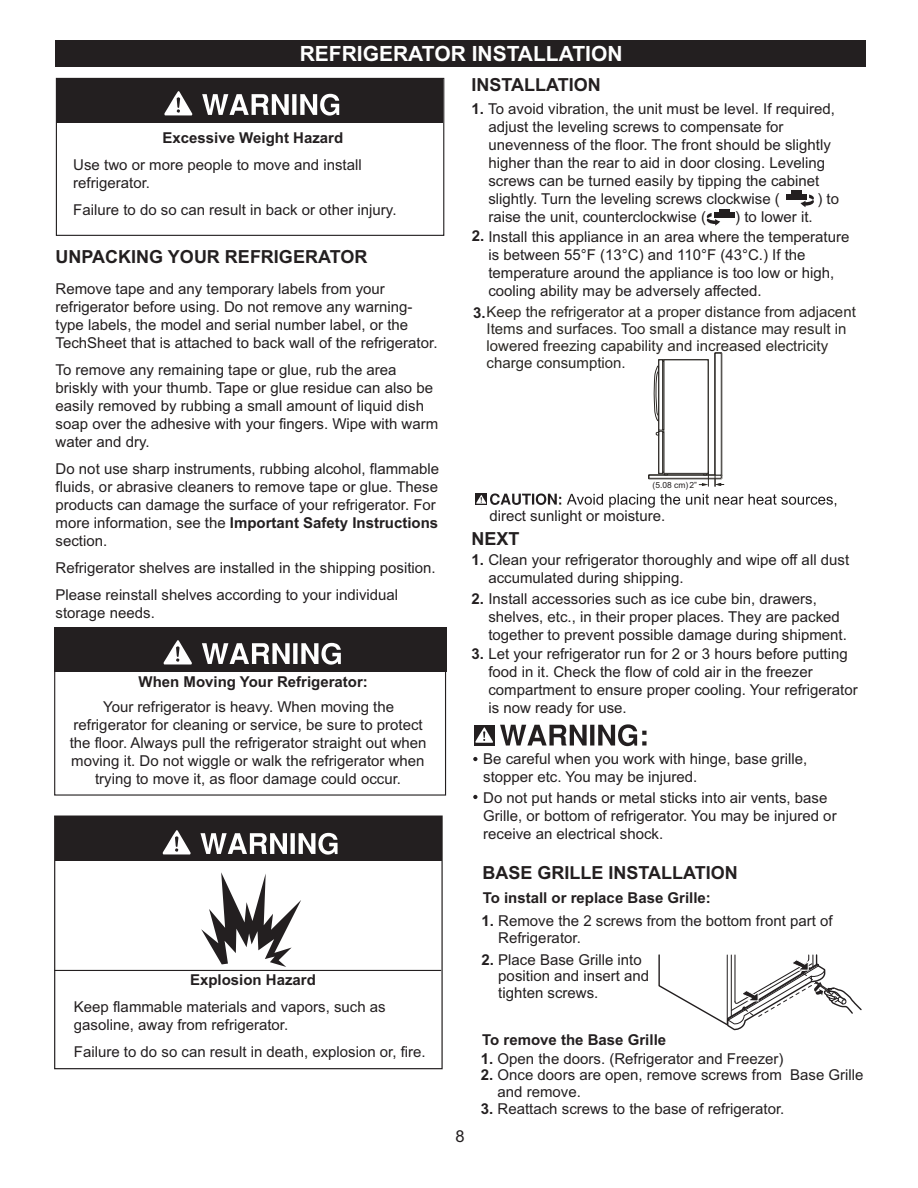
<style>
.page{position:relative;width:918px;height:1188px;background:#fff}
.page>*{position:absolute;margin:0;border:0;box-sizing:border-box;transform-origin:0 0}
.t1{font:700 21px "Arial";color:#fff}
.t2{font:700 18px "Arial";color:#231f20}
.t3{font:16.5px "Arial";color:#231f20}
.t4{font:15px/18px "Arial";color:#231f20}
.t5{font:15px/16.8px "Arial";color:#2b2824}
.t6{font:700 15px "Arial";color:#231f20}
.t7{font:8.4px "Arial";color:#231f20}
.s1{font-weight:700}
.s2{font-weight:700;color:#231f20}
</style>
<div class="page">
<svg style="left:500px;top:724px;width:147px;height:22px"></svg>
<div style="left:56px;top:40px;width:810px;height:27px;background:#231f20"></div>
<div style="left:56px;top:78px;width:388px;height:158px;border:1px solid #231f20"></div>
<div style="left:56px;top:78px;width:387px;height:45px;background:#231f20"></div>
<svg style="left:202px;top:94px;width:137px;height:22px"></svg>
<svg style="left:164px;top:91px;width:28px;height:24px"></svg>
<div style="left:55px;top:816px;width:387px;height:45px;background:#231f20"></div>
<svg style="left:200px;top:833px;width:138px;height:22px"></svg>
<div style="left:161px;top:828px;width:31px;height:28px;border:1px solid #231f20"></div>
<svg style="left:163px;top:830px;width:28px;height:24px"></svg>
<svg style="left:800px;top:195px;width:14px;height:12px"></svg>
<div style="left:786px;top:194px;width:20px;height:6px;background:#231f20"></div>
<div style="left:791px;top:191px;width:10px;height:6px;background:#231f20"></div>
<svg style="left:707px;top:213px;width:13px;height:13px"></svg>
<div style="left:714px;top:212px;width:21px;height:6px;background:#231f20"></div>
<div style="left:719px;top:209px;width:11px;height:6px;background:#231f20"></div>
<div style="left:54px;top:665px;width:392px;height:131px;border:1px solid #231f20"></div>
<svg style="left:201px;top:872px;width:100px;height:95px"></svg>
<hr style="left:54px;top:970px;width:387px;height:1px;background:#231f20">
<svg style="left:473px;top:757px;width:4px;height:4px"></svg>
<svg style="left:473px;top:795px;width:4px;height:4px"></svg>
<div style="left:475px;top:493px;width:12px;height:12px;background:#231f20"></div>
<svg style="left:476px;top:493px;width:360px;height:15px"></svg>
<div style="left:474px;top:725px;width:21px;height:21px;background:#231f20"></div>
<svg style="left:475px;top:727px;width:18px;height:16px"></svg>
<div style="left:54px;top:627px;width:392px;height:45px;background:#231f20"></div>
<svg style="left:202px;top:643px;width:139px;height:22px"></svg>
<svg style="left:163px;top:640px;width:29px;height:25px"></svg>
<div style="left:714px;top:352px;width:8px;height:124px;border:2px solid #2b2824"></div>
<div style="left:648px;top:474px;width:74px;height:5px;border:2px solid #2b2824"></div>
<div style="left:715px;top:353px;width:6px;height:122px;background:#fff"></div>
<div style="left:715px;top:353px;width:7px;height:123px;border:1px solid #2b2824"></div>
<div style="left:649px;top:475px;width:73px;height:4px;border:1px solid #2b2824"></div>
<svg style="left:715px;top:475px;width:9px;height:11px"></svg>
<div style="left:663px;top:359px;width:46px;height:115px;border:1px solid #2b2824"></div>
<div style="left:658px;top:431px;width:5px;height:43px;border:1px solid #2b2824"></div>
<div style="left:658px;top:359px;width:5px;height:72px;border:1px solid #2b2824"></div>
<svg style="left:699px;top:472px;width:10px;height:14px"></svg>
<div style="left:662px;top:432px;width:2px;height:41px;border:1px solid #2b2824"></div>
<div style="left:659px;top:431px;width:4px;height:43px;border:1px solid #2b2824"></div>
<div style="left:662px;top:361px;width:2px;height:69px;border:1px solid #2b2824"></div>
<div style="left:659px;top:360px;width:4px;height:71px;border:1px solid #2b2824"></div>
<svg style="left:653px;top:366px;width:7px;height:57px"></svg>
<svg style="left:655px;top:431px;width:5px;height:5px"></svg>
<svg style="left:658px;top:954px;width:204px;height:76px"></svg>
<h1 class="t1" style="left:300px;top:46px;width:324px">REFRIGERATOR INSTALLATION</h1>
<p class="t6" style="left:163px;top:132px;width:182px">Excessive Weight Hazard</p>
<p class="t4" style="left:73px;top:157px;width:290px">Use two or more people to move and install refrigerator.</p>
<p class="t4" style="left:73px;top:202px;width:325px">Failure to do so can result in back or other injury.</p>
<p class="t2" style="left:56px;top:250px;width:313px">UNPACKING YOUR REFRIGERATOR</p>
<p class="t4" style="left:56px;top:281px;width:383px">Remove tape and any temporary labels from your refrigerator before using. Do not remove any warning&shy;type labels, the model and serial number label, or the TechSheet that is attached to back wall of the refrigerator.</p>
<p class="t4" style="left:56px;top:362px;width:384px">To remove any remaining tape or glue, rub the area briskly with your thumb. Tape or glue residue can also be easily removed by rubbing a small amount of liquid dish soap over the adhesive with your fingers. Wipe with warm water and dry.</p>
<p class="t4" style="left:56px;top:461px;width:385px">Do not use sharp instruments, rubbing alcohol, flammable fluids, or abrasive cleaners to remove tape or glue. These products can damage the surface of your refrigerator. For more information, see the <span class="s1">Important Safety Instructions </span>section.</p>
<p class="t4" style="left:56px;top:556px;width:382px;line-height:27px">Refrigerator shelves are installed in the shipping position.<br>Please reinstall shelves according to your individual</p>
<p class="t4" style="left:56px;top:605px;width:101px">storage needs.</p>
<p class="t6" style="left:139px;top:676px;width:231px">When Moving Your Refrigerator:</p>
<p class="t4" style="left:70px;top:699px;width:358px;text-align:center">Your refrigerator is heavy. When moving the refrigerator for cleaning or service, be sure to protect the floor. Always pull the refrigerator straight out when moving it. Do not wiggle or walk the refrigerator when trying to move it, as floor damage could occur.</p>
<p class="t6" style="left:190px;top:974px;width:127px">Explosion Hazard</p>
<p class="t4" style="left:74px;top:999px;width:313px">Keep flammable materials and vapors, such as gasoline, away from refrigerator.</p>
<p class="t4" style="left:74px;top:1044px;width:353px">Failure to do so can result in death, explosion or, fire.</p>
<p class="t2" style="left:471px;top:78px;width:131px">INSTALLATION</p>
<p class="t4" style="left:471px;top:101px;width:365px"><span class="s1">1.</span> To avoid vibration, the unit must be level. If required,</p>
<p class="t4" style="left:488px;top:119px;width:344px">adjust the leveling screws to compensate for unevenness of the floor. The front should be slightly higher than the rear to aid in door closing. Leveling screws can be turned easily by tipping the cabinet slightly. Turn the leveling screws clockwise (</p>
<p class="t4" style="left:817px;top:191px;width:23px">) to</p>
<p class="t4" style="left:488px;top:209px;width:219px">raise the unit, counterclockwise (</p>
<p class="t4" style="left:735px;top:209px;width:79px">) to lower it.</p>
<p class="t4" style="left:472px;top:229px;width:379px"><span class="s1">2.</span> Install this appliance in an area where the temperature</p>
<p class="t4" style="left:488px;top:247px;width:348px">is between 55°F (13°C) and 110°F (43°C.) If the temperature around the appliance is too low or high, cooling ability may be adversely affected.</p>
<p class="t5" style="left:473px;top:305px;width:384px"><span class="s2">3.</span>Keep the refrigerator at a proper distance from adjacent</p>
<p class="t5" style="left:487px;top:322px;width:361px">Items and surfaces. Too small a distance may result in lowered freezing capability and increased electricity charge consumption.</p>
<p class="t7" style="left:653px;top:482px;width:46px">(5.08 cm)2”</p>
<p class="t4" style="left:489px;top:509px;width:177px">direct sunlight or moisture.</p>
<p class="t2" style="left:471px;top:532px;width:50px">NEXT</p>
<p class="t4" style="left:488px;top:552px;width:362px;text-indent:-17px"><span class="s1">1.</span> Clean your refrigerator thoroughly and wipe off all dust accumulated during shipping.</p>
<p class="t4" style="left:488px;top:591px;width:360px;text-indent:-17px"><span class="s1">2.</span> Install accessories such as ice cube bin, drawers, shelves, etc., in their proper places. They are packed together to prevent possible damage during shipment.</p>
<p class="t4" style="left:488px;top:647px;width:371px;text-indent:-17px"><span class="s1">3.</span> Let your refrigerator run for 2 or 3 hours before putting food in it. Check the flow of cold air in the freezer compartment to ensure proper cooling. Your refrigerator is now ready for use.</p>
<p class="t4" style="left:483px;top:751px;width:326px">Be careful when you work with hinge, base grille, stopper etc. You may be injured.</p>
<p class="t4" style="left:483px;top:790px;width:355px">Do not put hands or metal sticks into air vents, base<br>Grille, or bottom of refrigerator. You may be injured or receive an electrical shock.</p>
<p class="t2" style="left:482px;top:866px;width:257px">BASE GRILLE INSTALLATION</p>
<p class="t6" style="left:483px;top:892px;width:230px">To install or replace Base Grille:</p>
<p class="t4" style="left:498px;top:914px;width:336px;line-height:16.8px;text-indent:-17px"><span class="s1">1.</span> Remove the 2 screws from the bottom front part of<br>Refrigerator.</p>
<p class="t4" style="left:498px;top:953px;width:152px;line-height:16.8px;text-indent:-17px"><span class="s1">2.</span> Place Base Grille into position and insert and tighten screws.</p>
<p class="t6" style="left:482px;top:1035px;width:185px">To remove the Base Grille</p>
<p class="t3" style="left:456px;top:1130px;width:11px">8</p>
<p class="t4" style="left:481px;top:1051px;width:304px"><span class="s1">1.</span> Open the doors. (Refrigerator and Freezer)</p>
<p class="t4" style="left:498px;top:1068px;width:367px;line-height:16.8px;text-indent:-17px"><span class="s1">2.</span> Once doors are open, remove screws from Base Grille and remove.</p>
<p class="t4" style="left:481px;top:1101px;width:305px"><span class="s1">3.</span> Reattach screws to the base of refrigerator.</p>
</div>
